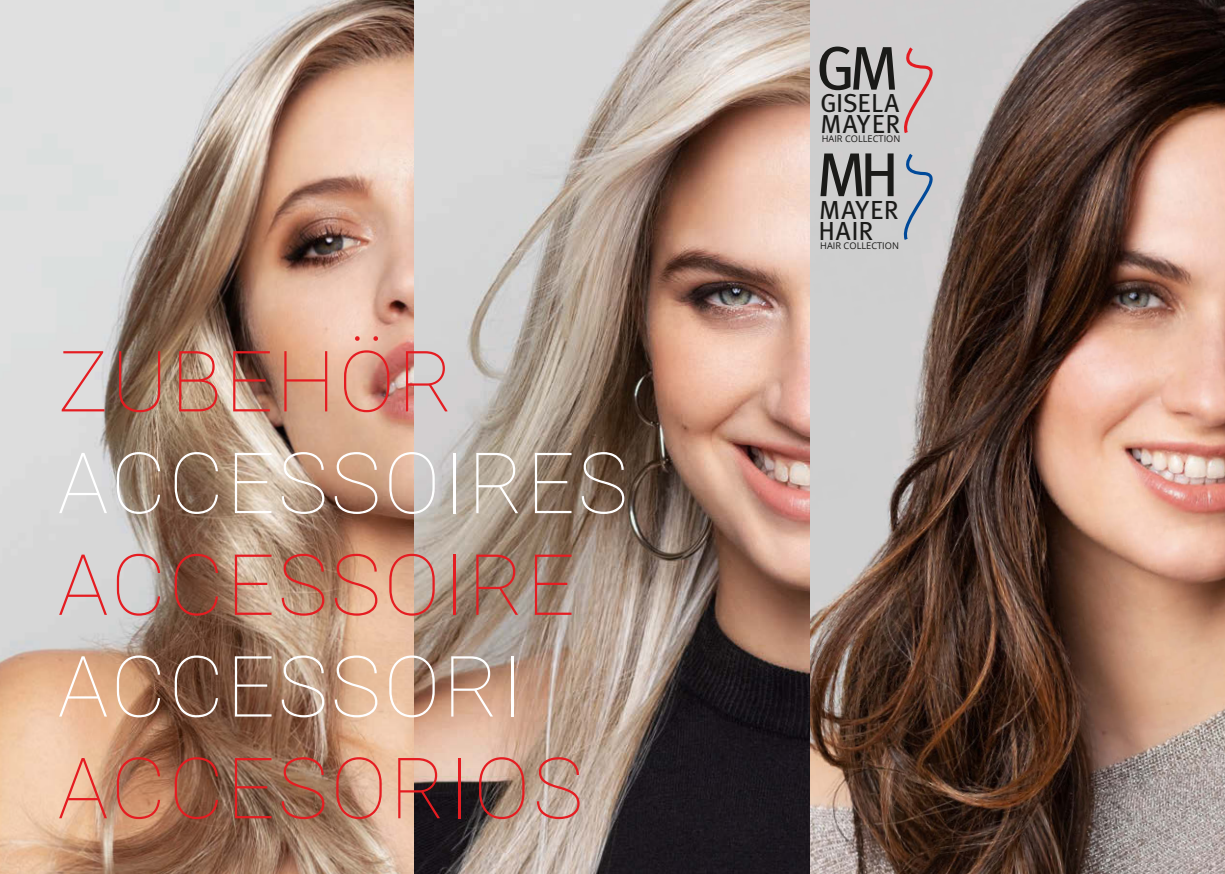
<style>
.page{position:relative;width:1225px;height:874px;background:#fff}
.page>*{position:absolute;margin:0;border:0;box-sizing:border-box;transform-origin:0 0}
.t1{font:100 84.6px "Roboto";letter-spacing:.035em;color:#e51c21}
.t2{font:100 84.6px "Roboto";letter-spacing:.035em;color:#fff}
.t3{font:62px "Meta Plus Book Caps";color:#1a1a18}
.t4{font:61.6px "Meta Plus Book Caps";color:#1a1a18}
.t5{font:26.2px "Meta Plus Book Caps";letter-spacing:.025em;color:#1a1a18}
.t6{font:26px/21px "Meta Plus Book Caps";letter-spacing:.015em;color:#1a1a18}
.t7{font:9.2px "Open Sans";color:#1a1a18}
</style>
<div class="page">
<img style="left:0;top:0;width:1225px;height:873px">
<svg style="left:904px;top:47px;width:29px;height:86px;background:#d1b5b6"></svg>
<svg style="left:903px;top:154px;width:30px;height:86px;background:#b3bcc7"></svg>
<h1 class="t1" style="left:58px;top:322px;width:397px">ZUBEHÖR</h1>
<h1 class="t2" style="left:58px;top:423px;width:571px">ACCESSOIRES</h1>
<h1 class="t1" style="left:58px;top:525px;width:518px">ACCESSOIRE</h1>
<h1 class="t2" style="left:58px;top:626px;width:467px">ACCESSORI</h1>
<h1 class="t1" style="left:58px;top:728px;width:527px">ACCESORIOS</h1>
<h3 class="t4" style="left:816px;top:33px;width:84px">GM</h3>
<h3 class="t6" style="left:820px;top:92px;width:82px">GISELA<br>MAYER</h3>
<p class="t7" style="left:821px;top:133px;width:80px">HAIR COLLECTION</p>
<h2 class="t3" style="left:816px;top:139px;width:84px">MH</h2>
<h3 class="t5" style="left:819px;top:194px;width:81px">MAYER</h3>
<p class="t7" style="left:820px;top:239px;width:80px">HAIR COLLECTION</p>
<h3 class="t5" style="left:818px;top:216px;width:57px">HAIR</h3>
</div>
